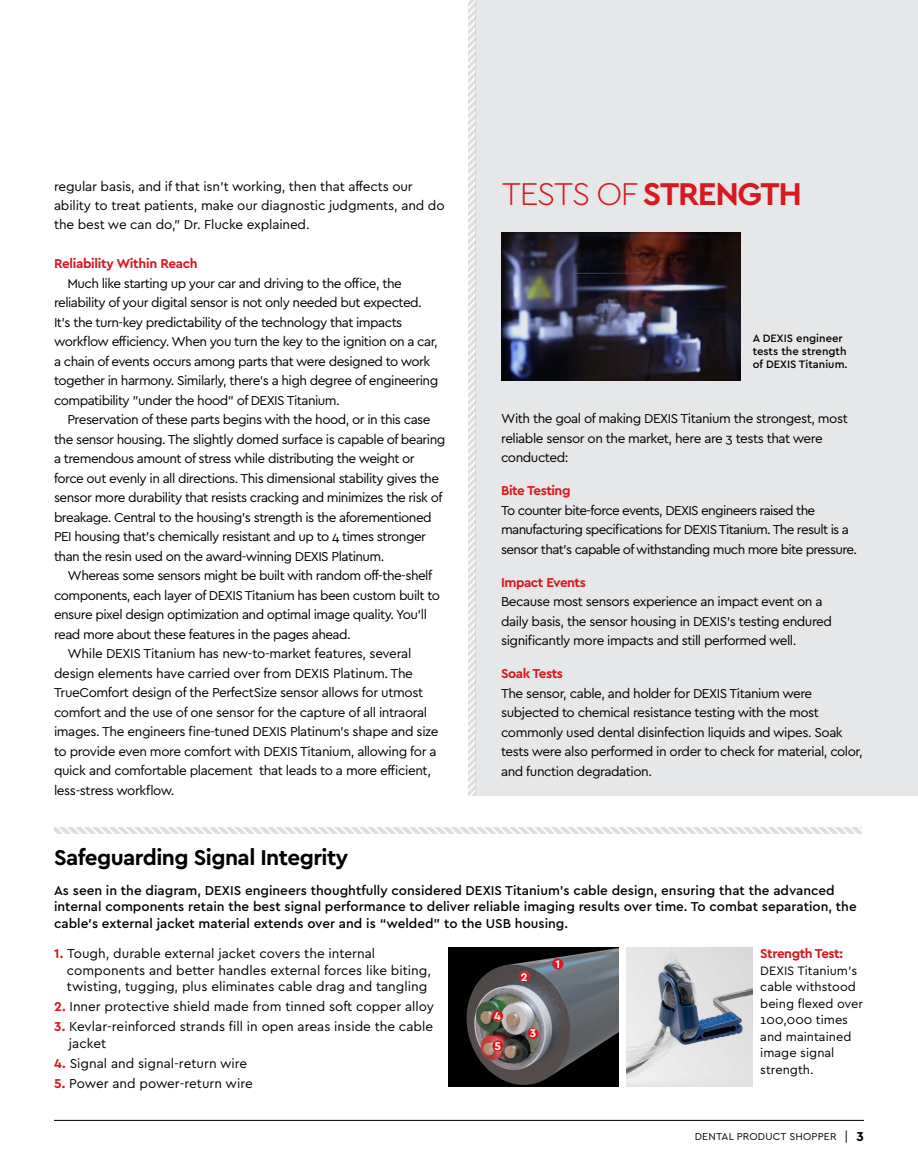
<style>
.page{position:relative;width:918px;height:1161px;background:#fff}
.page>*{position:absolute;margin:0;border:0;box-sizing:border-box;transform-origin:0 0}
.t1{font:700 33px "Cera";letter-spacing:-.04em;color:#d71920}
.t2{font:700 22.5px "Cera";letter-spacing:-.025em;color:#000}
.t3{font:13.5px/19.5px "Cera";letter-spacing:-.04em;color:#000}
.t4{font:13.5px/16.5px "Cera";color:#000}
.t5{font:500 13.5px/16.5px "Cera";color:#000}
.t6{font:13.5px/19.5px "Cera";letter-spacing:-.01em;color:#000}
.t7{font:13.5px "Cera";letter-spacing:-.02em;color:#000}
.t8{font:700 13.5px "Cera";letter-spacing:-.035em;color:#d71920}
.t9{font:12.75px/16.5px "Cera";color:#000}
.t10{font:700 11.7px "Cera";color:#fff}
.t11{font:500 11.25px/12.8px "Cera";color:#000}
.t12{font:10.5px "Cera";letter-spacing:.02em;color:#000}
.s1{font-weight:300}
.s2{font-weight:700;color:#d71920}
.s3{font-size:13.5px}
.s4{font-weight:700;font-size:13.5px}
</style>
<div class="page">
<hr style="left:54px;top:1120px;width:810px;height:1px;background:#000">
<svg style="left:54px;top:827px;width:807px;height:7px"></svg>
<div style="left:476px;top:0;width:442px;height:795px;background:#e6e7e8"></div>
<svg style="left:469px;top:0;width:7px;height:795px"></svg>
<img style="left:502px;top:233px;width:238px;height:148px">
<img style="left:626px;top:948px;width:127px;height:138px">
<img style="left:448px;top:948px;width:171px;height:138px">
<div style="left:552px;top:958px;width:11px;height:11px;background:#d71920;border-radius:50%"></div>
<div style="left:519px;top:971px;width:11px;height:11px;background:#d71920;border-radius:50%"></div>
<div style="left:528px;top:1028px;width:11px;height:11px;background:#d71920;border-radius:50%"></div>
<div style="left:492px;top:1010px;width:11px;height:12px;background:#d71920;border-radius:50%"></div>
<div style="left:483px;top:1031px;width:30px;height:30px;background:#fff;opacity:.75"></div>
<div style="left:492px;top:1040px;width:11px;height:12px;background:#d71920;border-radius:50%"></div>
<p class="t6" style="left:54px;top:176px;width:392px">regular basis, and if that isn’t working, then that affects our ability to treat patients, make our diagnostic judgments, and do the best we can do,” Dr. Flucke explained.</p>
<p class="t8" style="left:54px;top:255px;width:145px">Reliability Within Reach</p>
<p class="t3" style="left:54px;top:273px;width:386px;text-indent:14px">Much like starting up your car and driving to the office, the reliability of your digital sensor is not only needed but expected.<br>It’s the turn-key predictability of the technology that impacts workflow efficiency. When you turn the key to the ignition on a car, a chain of events occurs among parts that were designed to work together in harmony. Similarly, there's a high degree of engineering compatibility "under the hood" of DEXIS Titanium.</p>
<p class="t3" style="left:54px;top:410px;width:393px;text-indent:14px">Preservation of these parts begins with the hood, or in this case the sensor housing. The slightly domed surface is capable of bearing a tremendous amount of stress while distributing the weight or force out evenly in all directions. This dimensional stability gives the sensor more durability that resists cracking and minimizes the risk of breakage. Central to the housing’s strength is the aforementioned PEI housing that’s chemically resistant and up to 4 times stronger than the resin used on the award-winning DEXIS Platinum.</p>
<p class="t3" style="left:68px;top:566px;width:366px">Whereas some sensors might be built with random off-the-shelf</p>
<p class="t3" style="left:54px;top:585px;width:388px">components, each layer of DEXIS Titanium has been custom built to</p>
<p class="t3" style="left:54px;top:605px;width:374px">ensure pixel design optimization and optimal image quality. You’ll</p>
<p class="t3" style="left:54px;top:624px;width:298px">read more about these features in the pages ahead.</p>
<p class="t7" style="left:68px;top:645px;width:345px">While DEXIS Titanium has new-to-market features, several</p>
<p class="t7" style="left:54px;top:664px;width:361px">design elements have carried over from DEXIS Platinum. The</p>
<p class="t3" style="left:54px;top:682px;width:371px">TrueComfort design of the PerfectSize sensor allows for utmost</p>
<p class="t3" style="left:54px;top:702px;width:375px">comfort and the use of one sensor for the capture of all intraoral</p>
<p class="t3" style="left:54px;top:721px;width:386px">images. The engineers fine-tuned DEXIS Platinum’s shape and size</p>
<p class="t3" style="left:54px;top:741px;width:384px">to provide even more comfort with DEXIS Titanium, allowing for a</p>
<p class="t3" style="left:54px;top:760px;width:378px">quick and comfortable placement that leads to a more efficient,</p>
<p class="t3" style="left:54px;top:780px;width:122px">less-stress workflow.</p>
<h1 class="t1" style="left:502px;top:172px;width:302px"><span class="s1">TESTS OF</span> STRENGTH</h1>
<p class="t11" style="left:753px;top:332px;width:96px">A DEXIS engineer tests the strength of DEXIS Titanium.</p>
<p class="t3" style="left:501px;top:409px;width:348px">With the goal of making DEXIS Titanium the strongest, most reliable sensor on the market, here are 3 tests that were conducted:</p>
<p class="t8" style="left:501px;top:482px;width:71px">Bite Testing</p>
<p class="t3" style="left:501px;top:500px;width:358px">To counter bite-force events, DEXIS engineers raised the manufacturing specifications for DEXIS Titanium. The result is a sensor that’s capable of withstanding much more bite pressure.</p>
<p class="t8" style="left:501px;top:573px;width:86px">Impact Events</p>
<p class="t3" style="left:501px;top:592px;width:332px">Because most sensors experience an impact event on a daily basis, the sensor housing in DEXIS’s testing endured significantly more impacts and still performed well.</p>
<p class="t8" style="left:501px;top:665px;width:64px">Soak Tests</p>
<p class="t3" style="left:501px;top:683px;width:363px">The sensor, cable, and holder for DEXIS Titanium were subjected to chemical resistance testing with the most commonly used dental disinfection liquids and wipes. Soak tests were also performed in order to check for material, color, and function degradation.</p>
<h2 class="t2" style="left:54px;top:843px;width:296px">Safeguarding Signal Integrity</h2>
<p class="t5" style="left:54px;top:882px;width:804px">As seen in the diagram, DEXIS engineers thoughtfully considered DEXIS Titanium's cable design, ensuring that the advanced internal components retain the best signal performance to deliver reliable imaging results over time. To combat separation, the cable’s external jacket material extends over and is “welded” to the USB housing.</p>
<p class="t4" style="left:67px;top:945px;width:366px;text-indent:-13px"><span class="s2">1.</span> Tough, durable external jacket covers the internal components and better handles external forces like biting, twisting, tugging, plus eliminates cable drag and tangling</p>
<p class="t4" style="left:54px;top:998px;width:382px"><span class="s2">2.</span> Inner protective shield made from tinned soft copper alloy</p>
<p class="t4" style="left:69px;top:1018px;width:366px;text-indent:-15px"><span class="s2">3.</span> Kevlar-reinforced strands fill in open areas inside the cable jacket</p>
<p class="t4" style="left:54px;top:1055px;width:195px"><span class="s2">4.</span> Signal and signal-return wire</p>
<p class="t4" style="left:54px;top:1075px;width:200px"><span class="s2">5.</span> Power and power-return wire</p>
<p class="t10" style="left:494px;top:1008px;width:8px">4</p>
<p class="t10" style="left:495px;top:1038px;width:8px">5</p>
<p class="t10" style="left:521px;top:969px;width:8px">2</p>
<p class="t10" style="left:530px;top:1026px;width:8px">3</p>
<p class="t10" style="left:556px;top:956px;width:6px">1</p>
<p class="t8" style="left:760px;top:945px;width:84px">Strength Test:</p>
<p class="t9" style="left:760px;top:962px;width:104px">DEXIS Titanium’s cable withstood being flexed over<br>100,000 times and maintained image signal strength.</p>
<p class="t12" style="left:695px;top:1130px;width:171px">DENTAL PRODUCT SHOPPER <span class="s3">|</span> <span class="s4">3</span></p>
</div>
